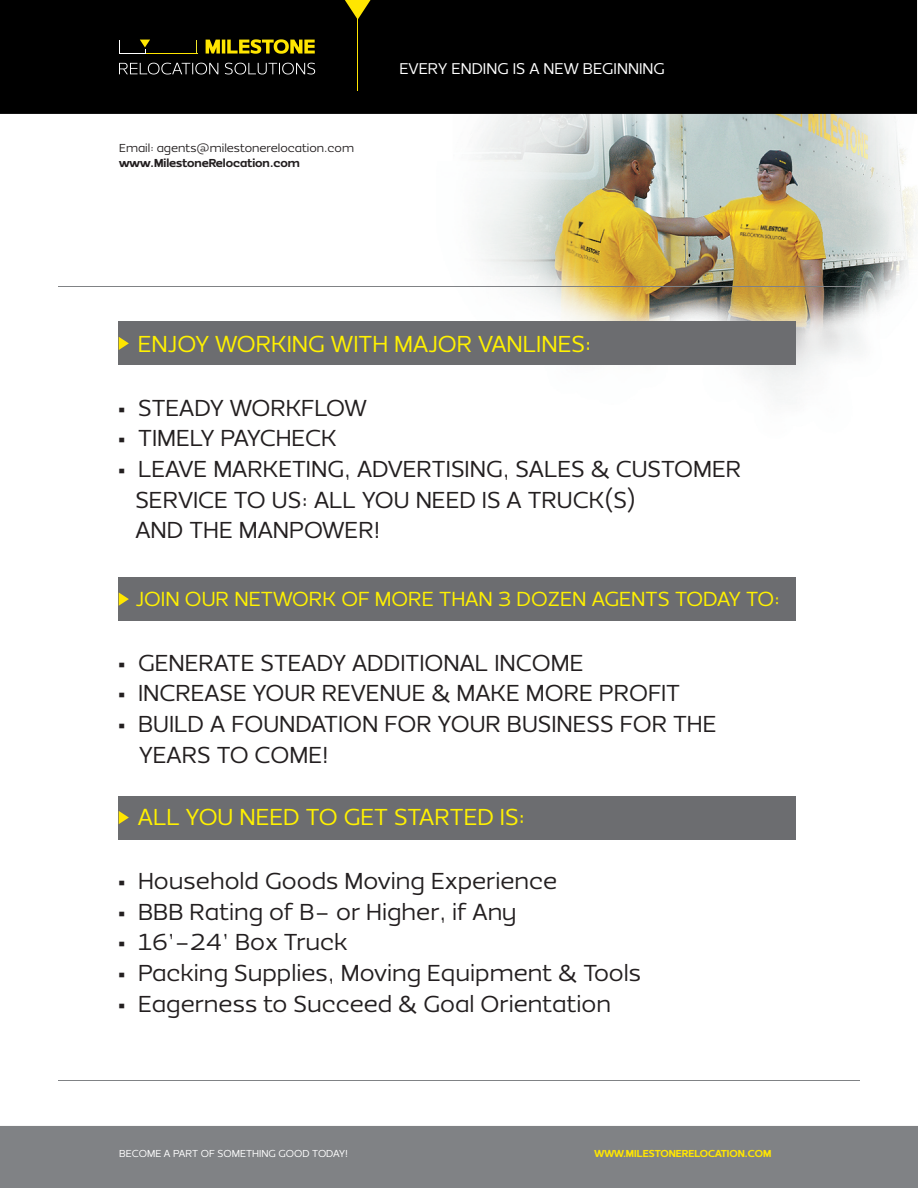
<style>
.page{position:relative;width:918px;height:1188px;background:#fff}
.page>*{position:absolute;margin:0;border:0;box-sizing:border-box;transform-origin:0 0}
.t1{font:24px/30.6px "Ezzo Book Alt";color:#231f20}
.t2{font:24px "Ezzo Book Alt";color:#fff101}
.t3{font:24px "Ezzo Black Alt";color:#231f20}
.t4{font:21.15px "Ezzo Book Alt";color:#fff101}
.t5{font:16.2px "Ezzo Book Alt";color:#fff}
.t6{font:12px "Ezzo Book Alt";color:#231f20}
.t7{font:12px "Ezzo Black Alt";color:#231f20}
.t8{font:10.5px "Ezzo Book Alt";color:#fff}
.t9{font:10.5px "Ezzo Black Alt";color:#ffe601}
.s1{font-family:"Ezzo Black Alt"}
</style>
<div class="page">
<img style="left:436px;top:0;width:482px;height:395px">
<div style="left:0;top:0;width:917px;height:114px;background:#000"></div>
<hr style="left:357px;top:17px;width:1px;height:73px;background:#ffe601">
<svg style="left:206px;top:39px;width:109px;height:15px;background:#8f8000"></svg>
<hr style="left:119px;top:53px;width:78px;height:1px;background:#ffe601">
<svg style="left:196px;top:40px;width:1px;height:13px"></svg>
<svg style="left:119px;top:40px;width:31px;height:14px"></svg>
<svg style="left:119px;top:63px;width:196px;height:11px;background:#343434"></svg>
<svg style="left:345px;top:0;width:26px;height:20px"></svg>
<div style="left:0;top:1126px;width:918px;height:62px;background:#808285"></div>
<hr style="left:58px;top:1080px;width:802px;height:1px;background:#808285">
<hr style="left:58px;top:287px;width:802px;height:1px;background:#808285">
<div style="left:119px;top:322px;width:677px;height:43px;background:#6c6d70"></div>
<div style="left:119px;top:577px;width:677px;height:44px;background:#6c6d70"></div>
<svg style="left:119px;top:337px;width:10px;height:13px"></svg>
<svg style="left:119px;top:592px;width:10px;height:14px"></svg>
<div style="left:119px;top:796px;width:677px;height:43px;background:#6c6d70"></div>
<svg style="left:119px;top:811px;width:10px;height:13px"></svg>
<p class="t6" style="left:119px;top:144px;width:236px">Email: agents@milestonerelocation.com</p>
<p class="t7" style="left:119px;top:159px;width:182px">www.MilestoneRelocation.com</p>
<p class="t5" style="left:399px;top:63px;width:267px">EVERY ENDING IS A NEW BEGINNING</p>
<p class="t2" style="left:138px;top:335px;width:455px">ENJOY WORKING WITH MAJOR VANLINES:</p>
<p class="t1" style="left:117px;top:394px;width:251px"><span class="s1">•</span> STEADY WORKFLOW</p>
<p class="t1" style="left:117px;top:425px;width:221px"><span class="s1">•</span> TIMELY PAYCHECK</p>
<p class="t1" style="left:135px;top:456px;width:607px;text-indent:-18px"><span class="s1">•</span> LEAVE MARKETING, ADVERTISING, SALES &amp; CUSTOMER<br>SERVICE TO US: ALL YOU NEED IS A TRUCK(S)<br>AND THE MANPOWER!</p>
<p class="t4" style="left:136px;top:591px;width:646px">JOIN OUR NETWORK OF MORE THAN 3 DOZEN AGENTS TODAY TO:</p>
<p class="t1" style="left:138px;top:649px;width:447px">GENERATE STEADY ADDITIONAL INCOME</p>
<p class="t3" style="left:117px;top:654px;width:10px">•</p>
<p class="t1" style="left:117px;top:680px;width:564px"><span class="s1">•</span> INCREASE YOUR REVENUE &amp; MAKE MORE PROFIT</p>
<p class="t1" style="left:139px;top:710px;width:579px;text-indent:-22px"><span class="s1">•</span> BUILD A FOUNDATION FOR YOUR BUSINESS FOR THE<br>YEARS TO COME!</p>
<p class="t2" style="left:138px;top:808px;width:389px">ALL YOU NEED TO GET STARTED IS:</p>
<p class="t1" style="left:138px;top:868px;width:421px">Household Goods Moving Experience</p>
<p class="t1" style="left:117px;top:898px;width:401px"><span class="s1">•</span> BBB Rating of B- or Higher, if Any</p>
<p class="t1" style="left:117px;top:929px;width:232px"><span class="s1">•</span> 16’-24’ Box Truck</p>
<p class="t1" style="left:117px;top:960px;width:525px"><span class="s1">•</span> Packing Supplies, Moving Equipment &amp; Tools</p>
<p class="t1" style="left:117px;top:990px;width:495px"><span class="s1">•</span> Eagerness to Succeed &amp; Goal Orientation</p>
<p class="t3" style="left:117px;top:872px;width:10px">•</p>
<p class="t8" style="left:119px;top:1150px;width:230px">BECOME A PART OF SOMETHING GOOD TODAY!</p>
<p class="t9" style="left:595px;top:1150px;width:178px">WWW.MILESTONERELOCATION.COM</p>
</div>
